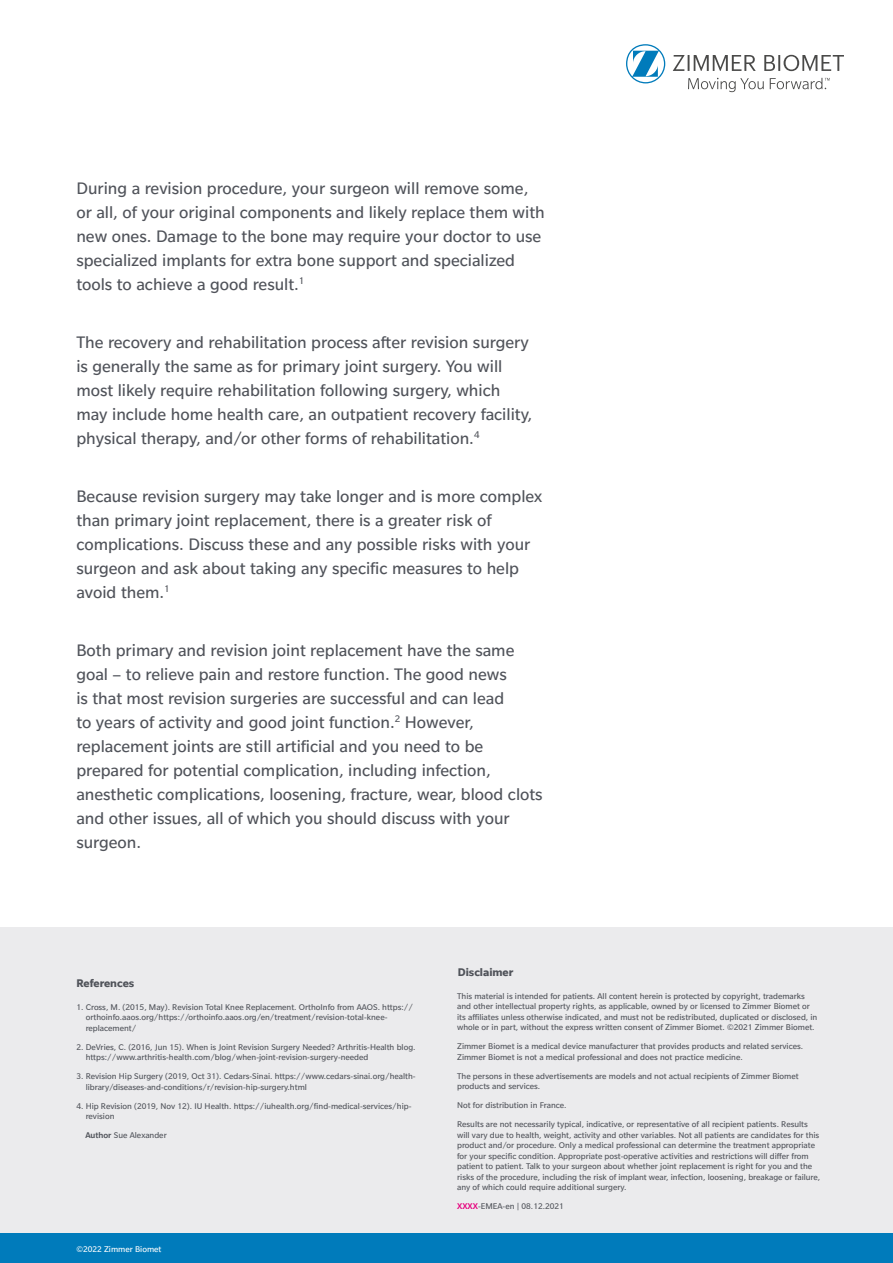
<style>
.page{position:relative;width:893px;height:1263px;background:#fff}
.page>*{position:absolute;margin:0;border:0;box-sizing:border-box;transform-origin:0 0}
.t1{font:18px/24px "Slate Pro";color:#50535a}
.t2{font:700 12px "Slate";color:#50535a}
.t3{font:9px/10.5px "Slate Pro";color:#50535a}
.t4{font:9px "Slate Pro";color:#fff}
.s1{font-weight:500}
.s2{font-weight:500;color:#e6007d}
</style>
<div class="page">
<div style="left:0;top:928px;width:893px;height:335px;background:#ebebed"></div>
<div style="left:0;top:1233px;width:893px;height:30px;background:#007bbb"></div>
<svg style="left:673px;top:55px;width:171px;height:16px"></svg>
<svg style="left:626px;top:44px;width:39px;height:39px"></svg>
<svg style="left:688px;top:78px;width:76px;height:14px"></svg>
<svg style="left:770px;top:78px;width:60px;height:11px"></svg>
<p class="t1" style="left:76px;top:175px;width:470px">During a revision procedure, your surgeon will remove some, or all, of your original components and likely replace them with new ones. Damage to the bone may require your doctor to use specialized implants for extra bone support and specialized tools to achieve a good result.<sup>1</sup></p>
<p class="t1" style="left:76px;top:329px;width:457px">The recovery and rehabilitation process after revision surgery is generally the same as for primary joint surgery. You will most likely require rehabilitation following surgery, which may include home health care, an outpatient recovery facility, physical therapy, and/or other forms of rehabilitation.<sup>4</sup></p>
<p class="t1" style="left:76px;top:483px;width:467px">Because revision surgery may take longer and is more complex than primary joint replacement, there is a greater risk of complications. Discuss these and any possible risks with your surgeon and ask about taking any specific measures to help avoid them.<sup>1</sup></p>
<p class="t1" style="left:76px;top:637px;width:468px">Both primary and revision joint replacement have the same goal – to relieve pain and restore function. The good news<br>is that most revision surgeries are successful and can lead<br>to years of activity and good joint function.<sup>2</sup> However, replacement joints are still artificial and you need to be prepared for potential complication, including infection, anesthetic complications, loosening, fracture, wear, blood clots and other issues, all of which you should discuss with your surgeon.</p>
<h2 class="t2" style="left:76px;top:977px;width:59px">References</h2>
<p class="t3" style="left:86px;top:1001px;width:329px;text-indent:-9px">1. Cross, M. (2015, May). Revision Total Knee Replacement. OrthoInfo from AAOS. https:// orthoinfo.aaos.org/https://orthoinfo.aaos.org/en/treatment/revision-total-knee&shy;replacement/</p>
<p class="t3" style="left:86px;top:1041px;width:331px;text-indent:-9px">2. DeVries, C. (2016, Jun 15). When is Joint Revision Surgery Needed? Arthritis-Health blog. https://www.arthritis-health.com/blog/when-joint-revision-surgery-needed</p>
<p class="t3" style="left:86px;top:1071px;width:332px;text-indent:-9px">3. Revision Hip Surgery (2019, Oct 31). Cedars-Sinai. https://www.cedars-sinai.org/health&shy;library/diseases-and-conditions/r/revision-hip-surgery.html</p>
<p class="t3" style="left:86px;top:1100px;width:327px;text-indent:-9px">4. Hip Revision (2019, Nov 12). IU Health. https://iuhealth.org/find-medical-services/hip&shy;revision</p>
<p class="t3" style="left:85px;top:1130px;width:83px"><span class="s1">Author</span> Sue Alexander</p>
<p class="t4" style="left:76px;top:1243px;width:87px">©2022 Zimmer Biomet</p>
<h2 class="t2" style="left:458px;top:966px;width:57px">Disclaimer</h2>
<p class="t3" style="left:457px;top:990px;width:362px">This material is intended for patients. All content herein is protected by copyright, trademarks and other intellectual property rights, as applicable, owned by or licensed to Zimmer Biomet or its affiliates unless otherwise indicated, and must not be redistributed, duplicated or disclosed, in whole or in part, without the express written consent of Zimmer Biomet. ©2021 Zimmer Biomet.</p>
<p class="t3" style="left:457px;top:1041px;width:348px">Zimmer Biomet is a medical device manufacturer that provides products and related services.<br>Zimmer Biomet is not a medical professional and does not practice medicine.</p>
<p class="t3" style="left:457px;top:1070px;width:343px">The persons in these advertisements are models and not actual recipients of Zimmer Biomet products and services.</p>
<p class="t3" style="left:457px;top:1095px;width:352px;line-height:19px">Not for distribution in France.<br>Results are not necessarily typical, indicative, or representative of all recipient patients. Results</p>
<p class="t3" style="left:457px;top:1129px;width:365px">will vary due to health, weight, activity and other variables. Not all patients are candidates for this product and/or procedure. Only a medical professional can determine the treatment appropriate for your specific condition. Appropriate post-operative activities and restrictions will differ from patient to patient. Talk to your surgeon about whether joint replacement is right for you and the risks of the procedure, including the risk of implant wear, infection, loosening, breakage or failure, any of which could require additional surgery.</p>
<p class="t3" style="left:457px;top:1201px;width:108px"><span class="s2">XXXX</span>-EMEA-en | 08.12.2021</p>
</div>
